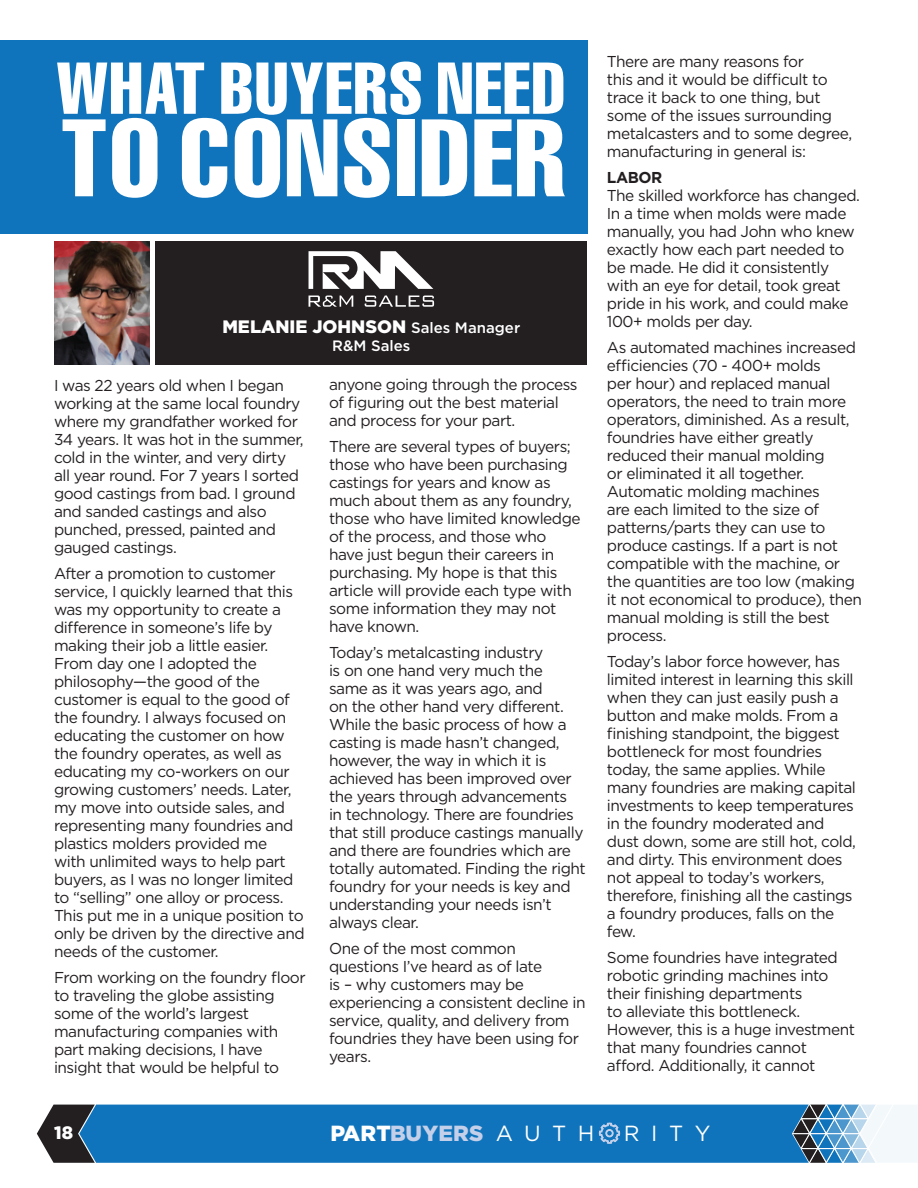
<style>
.page{position:relative;width:918px;height:1188px;background:#fff}
.page>*{position:absolute;margin:0;border:0;box-sizing:border-box;transform-origin:0 0}
.t1{font:108px "Helvetica LT Std Comp";letter-spacing:.025em;color:#fff}
.t2{font:72px "Helvetica LT Std Comp";letter-spacing:.025em;color:#fff}
.t3{font:900 21.9px "Gotham";letter-spacing:.01em;color:#c4d0e9}
.t4{font:21.9px "Gotham";color:#fff}
.t5{font:900 18px "Gotham";color:#fff}
.t6{font:15.75px/18px "Gotham";letter-spacing:-.03em;color:#231f20}
.t7{font:700 15.75px "Gotham";letter-spacing:-.03em;color:#231f20}
.t8{font:500 15px "Gotham";color:#fff}
.s1{font-weight:500;font-size:15px}
.s2{color:#fff}
.s3{font-weight:400;color:#fff}
</style>
<div class="page">
<svg style="left:37px;top:1104px;width:881px;height:59px;background:#2b7eb9"></svg>
<div style="left:156px;top:242px;width:431px;height:123px;background:#231f20"></div>
<div style="left:0;top:40px;width:587px;height:194px;background:#1074bc"></div>
<img style="left:54px;top:242px;width:96px;height:123px">
<svg style="left:309px;top:251px;width:124px;height:38px"></svg>
<svg style="left:309px;top:296px;width:44px;height:11px"></svg>
<svg style="left:365px;top:296px;width:69px;height:11px"></svg>
<h2 class="t2" style="left:57px;top:43px;width:510px">WHAT BUYERS NEED</h2>
<h1 class="t1" style="left:61px;top:89px;width:505px">TO CONSIDER</h1>
<p class="t5" style="left:222px;top:314px;width:299px">MELANIE JOHNSON <span class="s1">Sales Manager</span></p>
<p class="t8" style="left:332px;top:336px;width:80px">R&amp;M Sales</p>
<p class="t6" style="left:54px;top:376px;width:251px">I was 22 years old when I began working at the same local foundry where my grandfather worked for<br>34 years. It was hot in the summer, cold in the winter, and very dirty all year round. For 7 years I sorted good castings from bad. I ground and sanded castings and also punched, pressed, painted and gauged castings.</p>
<p class="t6" style="left:54px;top:564px;width:252px">After a promotion to customer service, I quickly learned that this was my opportunity to create a difference in someone’s life by making their job a little easier.<br>From day one I adopted the philosophy—the good of the customer is equal to the good of the foundry. I always focused on educating the customer on how the foundry operates, as well as educating my co-workers on our growing customers’ needs. Later, my move into outside sales, and representing many foundries and plastics molders provided me<br>with unlimited ways to help part buyers, as I was no longer limited to “selling” one alloy or process.<br>This put me in a unique position to only be driven by the directive and needs of the customer.</p>
<p class="t6" style="left:54px;top:968px;width:253px">From working on the foundry floor to traveling the globe assisting some of the world’s largest manufacturing companies with part making decisions, I have insight that would be helpful to</p>
<p class="t6" style="left:329px;top:375px;width:250px">anyone going through the process of figuring out the best material and process for your part.</p>
<p class="t6" style="left:329px;top:437px;width:253px">There are several types of buyers; those who have been purchasing castings for years and know as much about them as any foundry, those who have limited knowledge of the process, and those who have just begun their careers in purchasing. My hope is that this article will provide each type with some information they may not have known.</p>
<p class="t6" style="left:329px;top:643px;width:258px">Today’s metalcasting industry<br>is on one hand very much the same as it was years ago, and<br>on the other hand very different.<br>While the basic process of how a casting is made hasn’t changed, however, the way in which it is achieved has been improved over the years through advancements<br>in technology. There are foundries that still produce castings manually and there are foundries which are totally automated. Finding the right foundry for your needs is key and understanding your needs isn’t always clear.</p>
<p class="t6" style="left:329px;top:939px;width:258px">One of the most common questions I’ve heard as of late<br>is – why customers may be experiencing a consistent decline in service, quality, and delivery from foundries they have been using for years.</p>
<p class="t6" style="left:607px;top:52px;width:247px">There are many reasons for<br>this and it would be difficult to trace it back to one thing, but some of the issues surrounding metalcasters and to some degree, manufacturing in general is:</p>
<p class="t7" style="left:607px;top:167px;width:57px">LABOR</p>
<p class="t6" style="left:607px;top:186px;width:255px">The skilled workforce has changed.<br>In a time when molds were made manually, you had John who knew exactly how each part needed to be made. He did it consistently with an eye for detail, took great pride in his work, and could make<br>100+ molds per day.</p>
<p class="t6" style="left:607px;top:338px;width:257px">As automated machines increased efficiencies (70 - 400+ molds<br>per hour) and replaced manual operators, the need to train more operators, diminished. As a result, foundries have either greatly reduced their manual molding<br>or eliminated it all together.<br>Automatic molding machines<br>are each limited to the size of patterns/parts they can use to produce castings. If a part is not compatible with the machine, or the quantities are too low (making it not economical to produce), then manual molding is still the best process.</p>
<p class="t6" style="left:607px;top:652px;width:251px">Today’s labor force however, has limited interest in learning this skill when they can just easily push a button and make molds. From a finishing standpoint, the biggest bottleneck for most foundries today, the same applies. While many foundries are making capital investments to keep temperatures in the foundry moderated and dust down, some are still hot, cold, and dirty. This environment does not appeal to today’s workers, therefore, finishing all the castings a foundry produces, falls on the few.</p>
<p class="t6" style="left:607px;top:948px;width:250px">Some foundries have integrated robotic grinding machines into their finishing departments<br>to alleviate this bottleneck.<br>However, this is a huge investment that many foundries cannot afford. Additionally, it cannot</p>
<p class="t5" style="left:54px;top:1120px;width:21px">18</p>
<h3 class="t3" style="left:331px;top:1118px;width:265px"><span class="s2">PART</span>BUYERS <span class="s3">A U T H</span></h3>
<h3 class="t4" style="left:624px;top:1119px;width:88px">RITY</h3>
</div>
